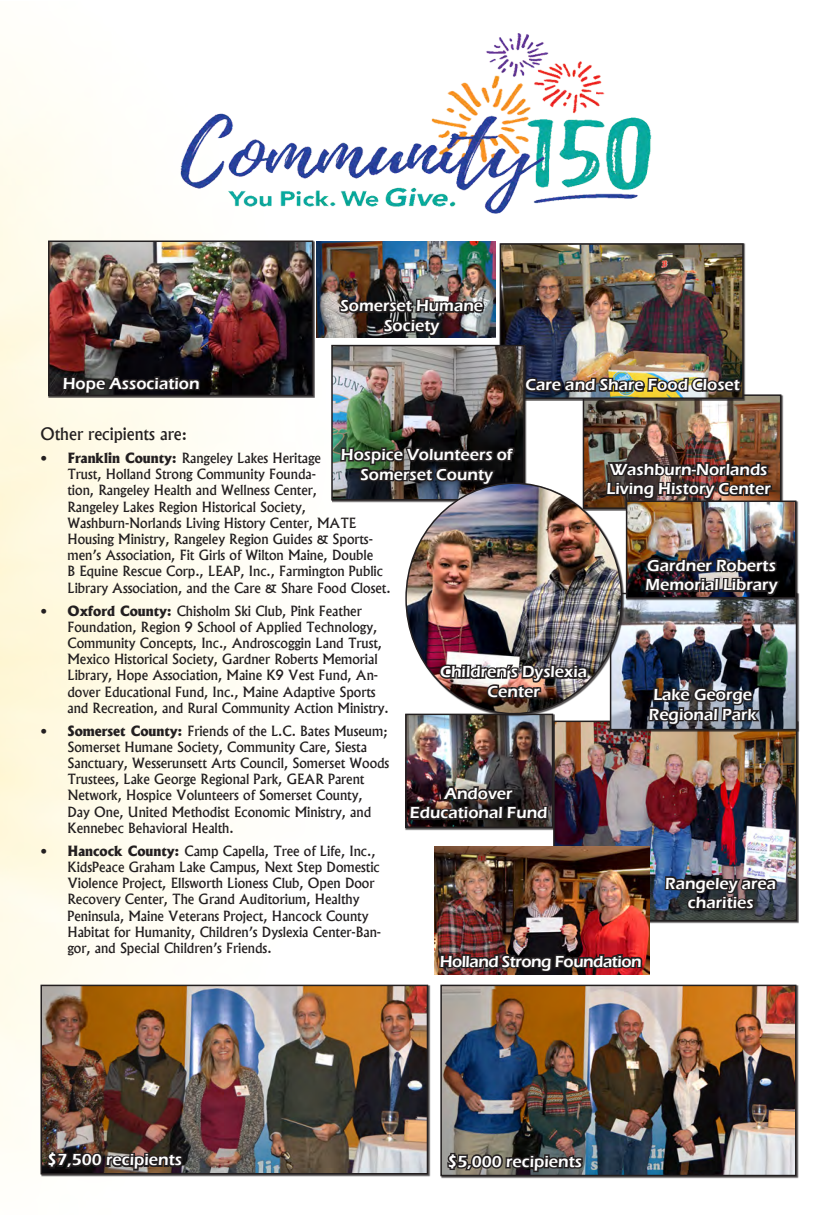
<style>
.page{position:relative;width:837px;height:1215px;background:#fff}
.page>*{position:absolute;margin:0;border:0;box-sizing:border-box;transform-origin:0 0}
.t1{font:600 16.5px/19.8px "Eras ITC";color:#fff;text-align:center}
.t2{font:600 16.5px "Eras ITC";letter-spacing:-.03em;color:#fff}
.t3{font:500 16.5px "Albertus";color:#231f20}
.t4{font:500 13.5px/16.2px "Albertus";color:#231f20}
.s1{font-weight:800}
</style>
<div class="page">
<img style="left:0;top:79px;width:800px;height:1100px">
<img style="left:43px;top:988px;width:382px;height:183px">
<div style="left:40px;top:985px;width:388px;height:189px;border:2px solid #231f20"></div>
<img style="left:443px;top:988px;width:350px;height:185px">
<div style="left:440px;top:985px;width:356px;height:191px;border:2px solid #231f20"></div>
<img style="left:782px;top:732px;width:12px;height:186px">
<img style="left:173px;top:33px;width:495px;height:205px">
<img style="left:782px;top:600px;width:12px;height:127px">
<img style="left:317px;top:242px;width:20px;height:96px">
<img style="left:51px;top:244px;width:259px;height:149px">
<div style="left:48px;top:241px;width:265px;height:155px;border:2px solid #231f20"></div>
<img style="left:782px;top:504px;width:11px;height:91px">
<div style="left:626px;top:501px;width:170px;height:97px;border:2px solid #231f20"></div>
<img style="left:45px;top:1144px;width:140px;height:35px">
<svg style="left:445px;top:1151px;width:140px;height:28px;background:#504d4b"></svg>
<svg style="left:61px;top:372px;width:141px;height:123px"></svg>
<img style="left:337px;top:191px;width:445px;height:882px">
<p class="t1" style="left:340px;top:296px;width:144px">Somerset Humane<br>Society</p>
<p class="t1" style="left:63px;top:373px;width:138px">Hope Association</p>
<p class="t1" style="left:525px;top:375px;width:216px">Care and Share Food Closet</p>
<p class="t3" style="left:40px;top:424px;width:148px">Other recipients are:</p>
<p class="t4" style="left:68px;top:450px;width:325px;text-indent:-27px"><span class="s1">• Franklin County:</span> Rangeley Lakes Heritage<br>Trust, Holland Strong Community Founda-<br>tion, Rangeley Health and Wellness Center,<br>Rangeley Lakes Region Historical Society, Washburn-Norlands Living History Center, MATE Housing Ministry, Rangeley Region Guides &amp; Sports&shy;men’s Association, Fit Girls of Wilton Maine, Double<br>B Equine Rescue Corp., LEAP, Inc., Farmington Public Library Association, and the Care &amp; Share Food Closet.</p>
<p class="t4" style="left:68px;top:602px;width:323px;text-indent:-27px"><span class="s1">• Oxford County:</span> Chisholm Ski Club, Pink Feather Foundation, Region 9 School of Applied Technology, Community Concepts, Inc., Androscoggin Land Trust, Mexico Historical Society, Gardner Roberts Memorial Library, Hope Association, Maine K9 Vest Fund, An&shy;dover Educational Fund, Inc., Maine Adaptive Sports and Recreation, and Rural Community Action Ministry.</p>
<p class="t4" style="left:68px;top:723px;width:323px;text-indent:-27px"><span class="s1">• Somerset County:</span> Friends of the L.C. Bates Museum; Somerset Humane Society, Community Care, Siesta Sanctuary, Wesserunsett Arts Council, Somerset Woods Trustees, Lake George Regional Park, GEAR Parent Network, Hospice Volunteers of Somerset County,<br>Day One, United Methodist Economic Ministry, and Kennebec Behavioral Health.</p>
<p class="t4" style="left:68px;top:843px;width:315px;text-indent:-27px"><span class="s1">• Hancock County:</span> Camp Capella, Tree of Life, Inc., KidsPeace Graham Lake Campus, Next Step Domestic Violence Project, Ellsworth Lioness Club, Open Door Recovery Center, The Grand Auditorium, Healthy Peninsula, Maine Veterans Project, Hancock County Habitat for Humanity, Children’s Dyslexia Center-Ban&shy;gor, and Special Children’s Friends.</p>
<p class="t1" style="left:341px;top:445px;width:173px">Hospice Volunteers of<br>Somerset County</p>
<p class="t1" style="left:607px;top:459px;width:166px;text-align:left">Washburn-Norlands<br>Living History Center</p>
<p class="t1" style="left:646px;top:555px;width:134px;text-align:left">Gardner Roberts<br>Memorial Library</p>
<p class="t1" style="left:440px;top:662px;width:148px">Children’s Dyslexia<br>Center</p>
<p class="t1" style="left:649px;top:685px;width:109px;text-align:left">Lake George<br>Regional Park</p>
<p class="t1" style="left:410px;top:783px;width:139px">Andover<br>Educational Fund</p>
<p class="t1" style="left:665px;top:873px;width:112px">Rangeley area charities</p>
<p class="t2" style="left:440px;top:952px;width:203px">Holland Strong Foundation</p>
<p class="t1" style="left:47px;top:1150px;width:136px">$7,500 recipients</p>
<p class="t1" style="left:447px;top:1152px;width:136px">$5,000 recipients</p>
</div>
